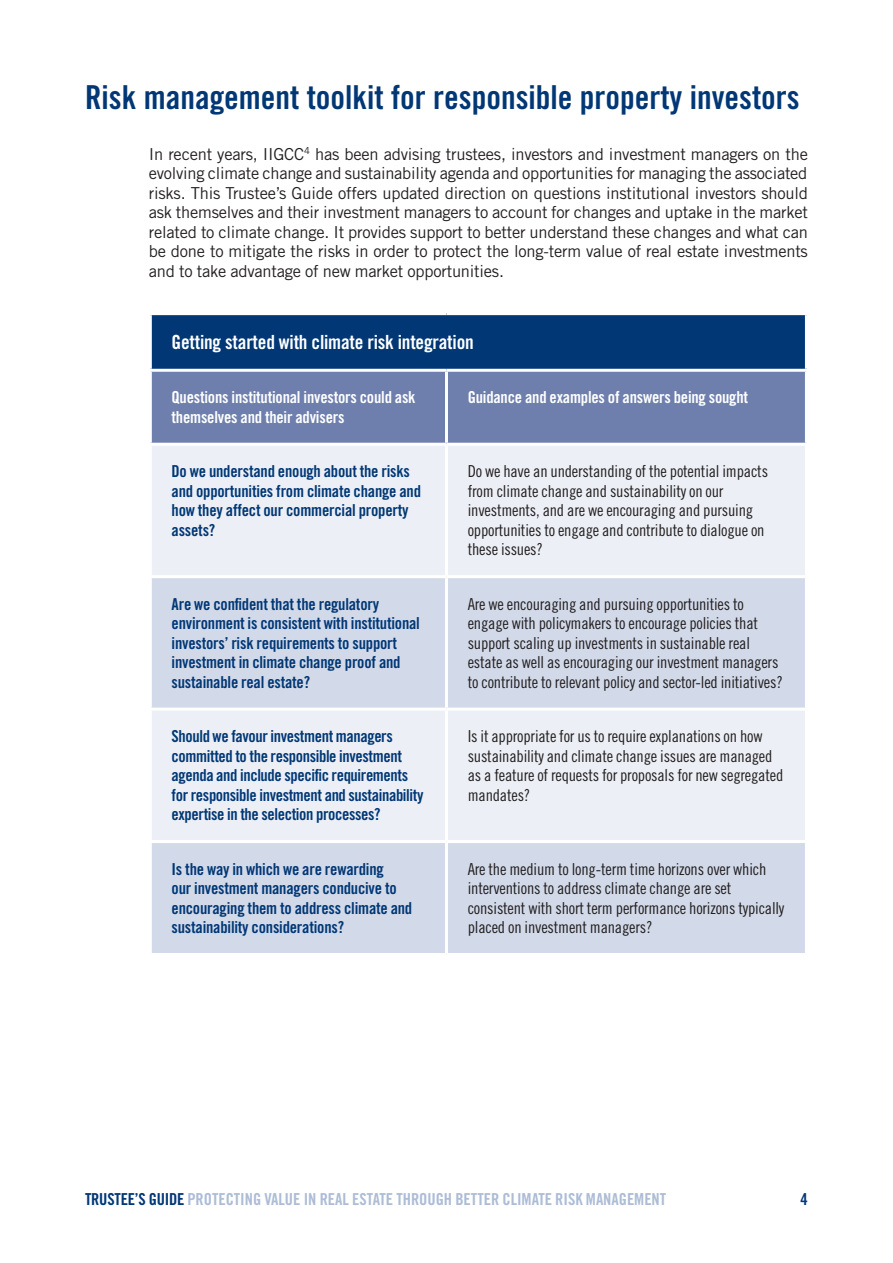
<style>
.page{position:relative;width:893px;height:1263px;background:#fff}
.page>*{position:absolute;margin:0;border:0;box-sizing:border-box;transform-origin:0 0}
.IIGCC_heading_1{font:33px "Trade Gothic LT Std Bd Cn 20";color:#013775}
.IIGCC_table_title{font:19.5px "Trade Gothic LT Std Bd Cn 20";letter-spacing:-.01em;color:#fff}
.IIGCC_table_text{font:16.5px/19.5px "Trade Gothic LT Std Cn 18";letter-spacing:-.01em;color:#231f20}
.IIGCC_table_text_bol{font:16.5px/19.5px "Trade Gothic LT Std Bd Cn 20";letter-spacing:-.01em;color:#013775}
.IIGCC_text{font:16.5px/19.5px "Trade Gothic LT Std";letter-spacing:-.015em;color:#231f20;text-align:justify}
.IIGCC_table_header{font:16.5px/19.5px "Trade Gothic LT Std Bd Cn 20";letter-spacing:-.01em;color:#fff}
.t1{font:16.5px "Trade Gothic LT Std Bd Cn 20";color:#adbcd7}
.s1{color:#013775}
</style>
<div class="page">
<div style="left:150px;top:314px;width:656px;height:56px;background:#013775"></div>
<div style="left:152px;top:372px;width:653px;height:71px;background:#6e7fad"></div>
<div style="left:152px;top:446px;width:653px;height:129px;background:#ecf0f6"></div>
<svg style="left:152px;top:578px;width:653px;height:375px;background:#dbe1ee"></svg>
<hr style="left:149px;top:315px;width:3px;height:54px;background:#fff">
<hr style="left:805px;top:315px;width:3px;height:54px;background:#fff">
<hr style="left:445px;top:372px;width:3px;height:71px;background:#fff">
<hr style="left:445px;top:446px;width:3px;height:129px;background:#fff">
<hr style="left:445px;top:578px;width:3px;height:130px;background:#fff">
<hr style="left:149px;top:708px;width:297px;height:3px;background:#fff">
<hr style="left:446px;top:708px;width:362px;height:3px;background:#fff">
<hr style="left:445px;top:711px;width:3px;height:129px;background:#fff">
<hr style="left:149px;top:840px;width:297px;height:3px;background:#fff">
<hr style="left:446px;top:840px;width:362px;height:3px;background:#fff">
<hr style="left:445px;top:843px;width:3px;height:110px;background:#fff">
<hr style="left:149px;top:312px;width:297px;height:3px;background:#fff">
<hr style="left:446px;top:312px;width:362px;height:3px;background:#fff">
<hr style="left:149px;top:369px;width:297px;height:3px;background:#fff">
<hr style="left:446px;top:369px;width:362px;height:3px;background:#fff">
<p class="IIGCC_heading_1" style="left:85px;top:77px;width:716px">Risk management toolkit for responsible property investors</p>
<p class="IIGCC_text" style="left:149px;top:144px;width:661px">In recent years, IIGCC<sup>4</sup> has been advising trustees, investors and investment managers on the evolving climate change and sustainability agenda and opportunities for managing the associated risks. This Trustee’s Guide offers updated direction on questions institutional investors should ask themselves and their investment managers to account for changes and uptake in the market related to climate change. It provides support to better understand these changes and what can be done to mitigate the risks in order to protect the long-term value of real estate investments and to take advantage of new market opportunities.</p>
<p class="IIGCC_table_title" style="left:172px;top:330px;width:304px">Getting started with climate risk integration</p>
<p class="IIGCC_table_header" style="left:172px;top:388px;width:246px">Questions institutional investors could ask themselves and their advisers</p>
<p class="IIGCC_table_header" style="left:468px;top:388px;width:282px">Guidance and examples of answers being sought</p>
<p class="IIGCC_table_text_bol" style="left:172px;top:462px;width:251px">Do we understand enough about the risks and opportunities from climate change and how they affect our commercial property assets?</p>
<p class="IIGCC_table_text" style="left:468px;top:462px;width:302px">Do we have an understanding of the potential impacts from climate change and sustainability on our investments, and are we encouraging and pursuing opportunities to engage and contribute to dialogue on these issues?</p>
<p class="IIGCC_table_text_bol" style="left:172px;top:594px;width:250px">Are we confident that the regulatory environment is consistent with institutional investors’ risk requirements to support investment in climate change proof and sustainable real estate?</p>
<p class="IIGCC_table_text" style="left:468px;top:594px;width:317px">Are we encouraging and pursuing opportunities to engage with policymakers to encourage policies that support scaling up investments in sustainable real estate as well as encouraging our investment managers to contribute to relevant policy and sector-led initiatives?</p>
<p class="IIGCC_table_text_bol" style="left:172px;top:726px;width:253px">Should we favour investment managers committed to the responsible investment agenda and include specific requirements for responsible investment and sustainability expertise in the selection processes?</p>
<p class="IIGCC_table_text" style="left:468px;top:726px;width:317px">Is it appropriate for us to require explanations on how sustainability and climate change issues are managed as a feature of requests for proposals for new segregated mandates?</p>
<p class="IIGCC_table_text_bol" style="left:172px;top:859px;width:242px">Is the way in which we are rewarding<br>our investment managers conducive to encouraging them to address climate and sustainability considerations?</p>
<p class="IIGCC_table_text" style="left:468px;top:859px;width:318px">Are the medium to long-term time horizons over which interventions to address climate change are set consistent with short term performance horizons typically placed on investment managers?</p>
<p class="t1" style="left:85px;top:1189px;width:583px"><span class="s1">TRUSTEE’S GUIDE</span> PROTECTING VALUE IN REAL ESTATE THROUGH BETTER CLIMATE RISK MANAGEMENT</p>
<p class="IIGCC_table_text_bol" style="left:801px;top:1189px;width:9px">4</p>
</div>
